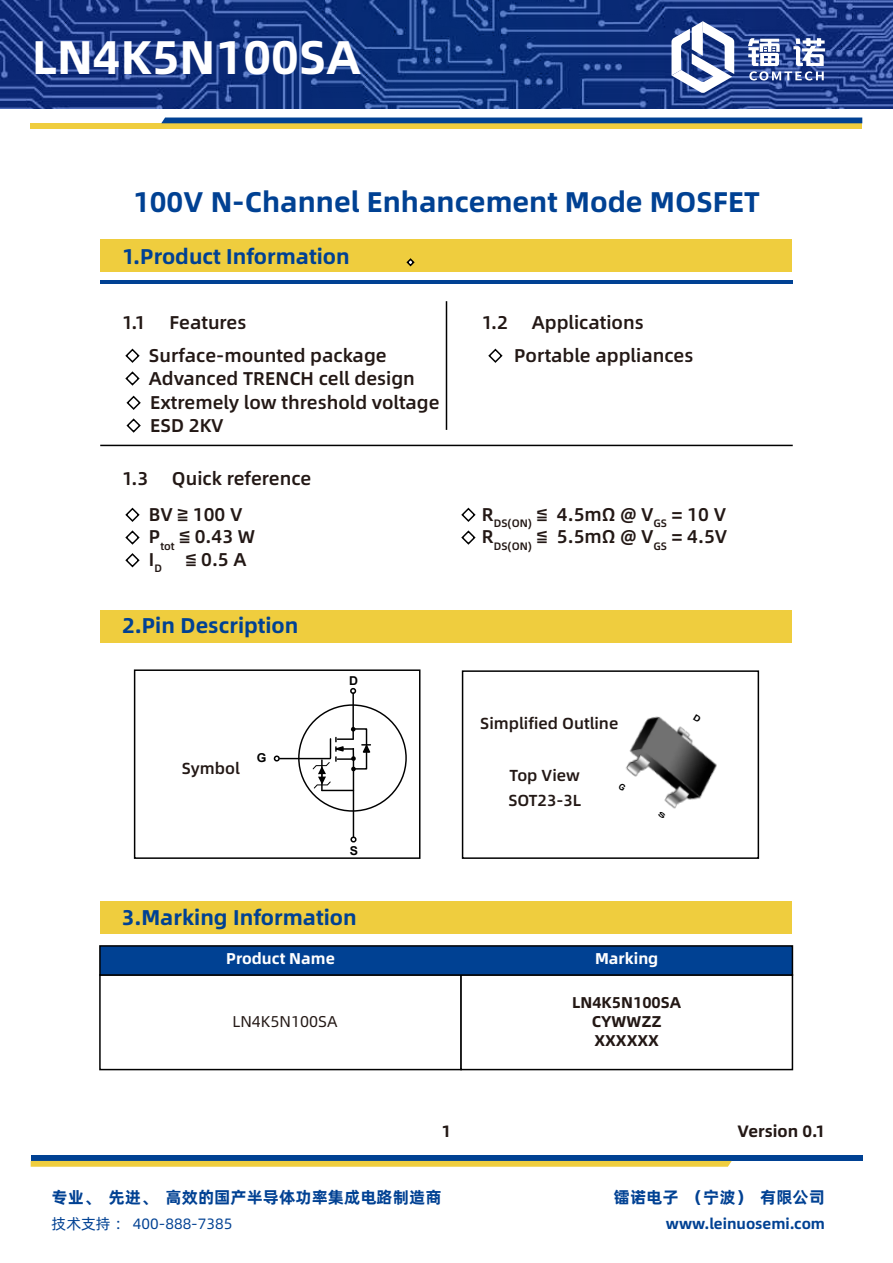
<style>
.page{position:relative;width:893px;height:1263px;background:#fff}
.page>*{position:absolute;margin:0;border:0;box-sizing:border-box;transform-origin:0 0}
.t1{font:47.25px "Alibaba Pu Hui Ti B";color:#fff}
.t2{font:28.5px "Alibaba Pu Hui Ti B";color:#004193}
.t3{font:21.3px "Alibaba Pu Hui Ti B";color:#004193}
.t4{font:18.6px/22.2px "Alibaba Pu Hui Ti M";color:#231815}
.t5{font:16.5px "Alibaba Pu Hui Ti B";color:#004193}
.t6{font:16.5px "Alibaba Pu Hui Ti B";color:#231815}
.t7{font:16.05px/25.3px "Alibaba Pu Hui Ti M";color:#231815}
.t8{font:15.6px/18.8px "Alibaba Pu Hui Ti B";color:#231815;text-align:center}
.t9{font:15.6px "Alibaba Pu Hui Ti B";color:#fff}
.t10{font:15.6px "Alibaba Pu Hui Ti R";color:#231815}
.t11{font:15px "Alibaba Pu Hui Ti B";color:#004193}
.t12{font:15px "Alibaba Pu Hui Ti R";color:#004193}
.t13{font:700 12.15px "Arial";color:#000}
</style>
<div class="page">
<div style="left:100px;top:239px;width:692px;height:33px;background:#efcd3e"></div>
<hr style="left:100px;top:281px;width:693px;height:3px;background:#004193">
<hr style="left:100px;top:445px;width:693px;height:1px;background:#000">
<hr style="left:446px;top:301px;width:1px;height:129px;background:#000">
<svg style="left:125px;top:348px;width:15px;height:15px"></svg>
<svg style="left:125px;top:371px;width:15px;height:15px"></svg>
<svg style="left:488px;top:349px;width:15px;height:14px"></svg>
<svg style="left:406px;top:258px;width:9px;height:8px"></svg>
<svg style="left:125px;top:507px;width:15px;height:15px"></svg>
<svg style="left:125px;top:530px;width:15px;height:15px"></svg>
<svg style="left:125px;top:553px;width:15px;height:15px"></svg>
<svg style="left:461px;top:507px;width:15px;height:15px"></svg>
<svg style="left:461px;top:530px;width:15px;height:15px"></svg>
<div style="left:100px;top:610px;width:692px;height:32px;background:#efcd3e"></div>
<div style="left:31px;top:1155px;width:831px;height:6px;background:#004193"></div>
<svg style="left:31px;top:1161px;width:701px;height:6px"></svg>
<div style="left:134px;top:669px;width:286px;height:190px;border:2px solid #000"></div>
<div style="left:462px;top:670px;width:297px;height:189px;background:#fff;border:2px solid #000"></div>
<div style="left:100px;top:901px;width:692px;height:33px;background:#efcd3e"></div>
<div style="left:99px;top:974px;width:363px;height:96px;background:#fff;border:2px solid #000"></div>
<div style="left:460px;top:974px;width:333px;height:96px;background:#fff;border:2px solid #000"></div>
<div style="left:99px;top:945px;width:694px;height:31px;background:#004193;border:2px solid #000"></div>
<svg style="left:0;top:0;width:893px;height:108px"></svg>
<div style="left:31px;top:123px;width:831px;height:6px;background:#efcd3e"></div>
<div style="left:161px;top:118px;width:701px;height:5px;background:#004193"></div>
<svg style="left:671px;top:21px;width:63px;height:72px"></svg>
<svg style="left:748px;top:38px;width:77px;height:43px"></svg>
<svg style="left:362px;top:742px;width:9px;height:12px"></svg>
<div style="left:353px;top:728px;width:14px;height:41px;border:1px solid #000"></div>
<svg style="left:350px;top:687px;width:7px;height:7px"></svg>
<hr style="left:280px;top:758px;width:50px;height:1px;background:#000">
<svg style="left:273px;top:755px;width:8px;height:7px"></svg>
<hr style="left:352px;top:693px;width:2px;height:46px;background:#000">
<svg style="left:350px;top:835px;width:7px;height:8px"></svg>
<hr style="left:353px;top:760px;width:1px;height:77px;background:#000">
<hr style="left:322px;top:790px;width:31px;height:1px;background:#000">
<hr style="left:321px;top:760px;width:2px;height:30px;background:#000">
<svg style="left:312px;top:737px;width:44px;height:52px"></svg>
<img style="left:626px;top:674px;width:131px;height:177px">
<svg style="left:126px;top:395px;width:15px;height:15px"></svg>
<svg style="left:126px;top:418px;width:15px;height:15px"></svg>
<svg style="left:693px;top:714px;width:8px;height:8px"></svg>
<svg style="left:658px;top:811px;width:8px;height:8px"></svg>
<h1 class="t1" style="left:32px;top:20px;width:330px">LN4K5N100SA</h1>
<h2 class="t2" style="left:133px;top:179px;width:628px">100V N-Channel Enhancement Mode MOSFET</h2>
<p class="t3" style="left:122px;top:239px;width:229px">1.Product Information</p>
<p class="t4" style="left:122px;top:310px;width:25px">1.1</p>
<p class="t4" style="left:169px;top:310px;width:79px">Features</p>
<p class="t4" style="left:149px;top:344px;width:268px">Surface-mounted package<br>Advanced TRENCH cell design</p>
<p class="t4" style="left:150px;top:391px;width:291px">Extremely low threshold voltage<br>ESD 2KV</p>
<p class="t4" style="left:122px;top:466px;width:28px">1.3</p>
<p class="t4" style="left:172px;top:466px;width:141px">Quick reference</p>
<p class="t4" style="left:149px;top:502px;width:108px">BV ≧ 100 V<br>P<sub>tot</sub> ≦ 0.43 W<br>I<sub>D</sub></p>
<p class="t4" style="left:186px;top:547px;width:62px">≦ 0.5 A</p>
<p class="t3" style="left:122px;top:609px;width:178px">2.Pin Description</p>
<p class="t7" style="left:182px;top:755px;width:60px">Symbol</p>
<p class="t13" style="left:257px;top:749px;width:11px">G</p>
<p class="t13" style="left:349px;top:672px;width:10px">D</p>
<p class="t13" style="left:350px;top:842px;width:10px">S</p>
<p class="t4" style="left:482px;top:310px;width:28px">1.2</p>
<p class="t4" style="left:532px;top:310px;width:113px">Applications</p>
<p class="t4" style="left:514px;top:344px;width:181px">Portable appliances</p>
<p class="t4" style="left:482px;top:502px;width:247px">R<sub>DS(ON)</sub> ≦ 4.5mΩ @ V<sub>GS</sub> = 10 V<br>R<sub>DS(ON)</sub> ≦ 5.5mΩ @ V<sub>GS</sub> = 4.5V</p>
<p class="t7" style="left:480px;top:709px;width:140px">Simplified Outline</p>
<p class="t7" style="left:508px;top:762px;width:74px">Top View<br>SOT23-3L</p>
<p class="t3" style="left:122px;top:900px;width:236px">3.Marking Information</p>
<p class="t9" style="left:226px;top:946px;width:110px">Product Name</p>
<p class="t9" style="left:595px;top:946px;width:65px">Marking</p>
<p class="t10" style="left:232px;top:1009px;width:107px">LN4K5N100SA</p>
<p class="t8" style="left:572px;top:992px;width:111px">LN4K5N100SA<br>CYWWZZ<br>XXXXXX</p>
<p class="t6" style="left:442px;top:1118px;width:11px">1</p>
<p class="t6" style="left:737px;top:1118px;width:89px">Version 0.1</p>
<p class="t5" style="left:52px;top:1184px;width:391px">专业、先进、高效的国产半导体功率集成电路制造商</p>
<p class="t5" style="left:614px;top:1184px;width:213px">镭诺电子（宁波）有限公司</p>
<p class="t12" style="left:52px;top:1213px;width:182px">技术支持： 400-888-7385</p>
<p class="t11" style="left:666px;top:1212px;width:161px">www.leinuosemi.com</p>
</div>
